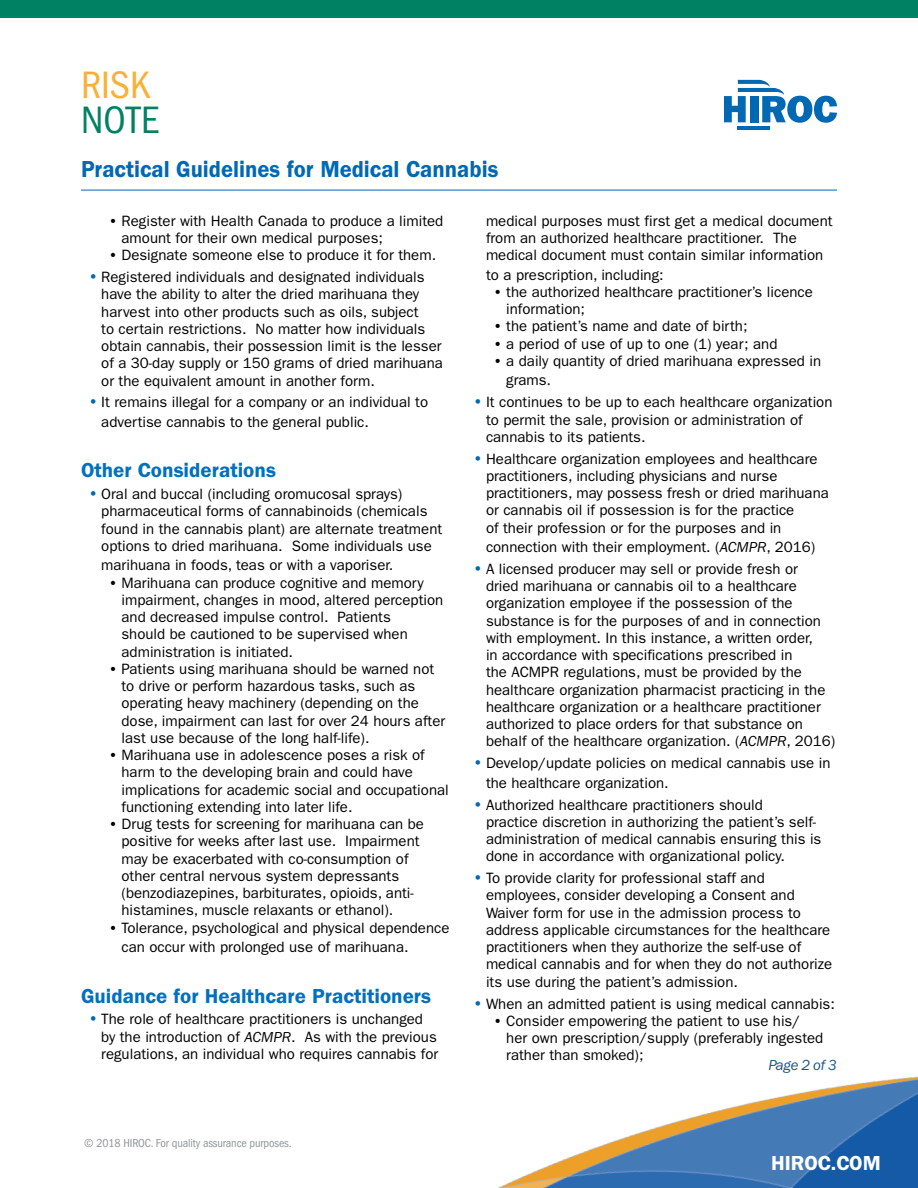
<style>
.page{position:relative;width:918px;height:1188px;background:#fff}
.page>*{position:absolute;margin:0;border:0;box-sizing:border-box;transform-origin:0 0}
.t1{font:condensed 39.6px "Franklin Gothic LT";color:#fbb033}
.t2{font:condensed 39.6px "Franklin Gothic LT";color:#008164}
.t3{font:700 24px "Franklin Gothic";color:#0168b3;scale:.94 1}
.t4{font:700 21px "Franklin Gothic";color:#0070c0}
.t5{font:700 21px "Franklin Gothic";color:#fff}
.t6{font:15px/17.2px "Franklin Gothic";color:#000}
.Body_Text{font:italic 15px "Franklin Gothic";letter-spacing:-.02em;color:#13558c}
.t7{font:condensed 12px "Franklin Gothic LT";letter-spacing:-.01em;color:#939598}
.s1{font-style:inherit}
.s2{font-size:16.5px;color:#0168b3}
.s3{font-style:italic}
.s4{font-family:"Georgia";color:#231f20}
</style>
<div class="page">
<hr style="left:81px;top:190px;width:756px;height:1px;background:#0168b3">
<img style="left:498px;top:1076px;width:420px;height:112px">
<div style="left:0;top:0;width:918px;height:17px;background:#008164"></div>
<hr style="left:738px;top:126px;width:32px;height:4px;background:#0168b3">
<svg style="left:724px;top:80px;width:113px;height:43px"></svg>
<p class="t1" style="left:81px;top:63px;width:70px">RISK</p>
<p class="t2" style="left:81px;top:97px;width:80px">NOTE</p>
<p class="t3" style="left:81px;top:153px;width:445px">Practical Guidelines for Medical Cannabis</p>
<p class="t6" style="left:122px;top:212px;width:323px;text-indent:-14px"><span class="s1">•</span> Register with Health Canada to produce a limited amount for their own medical purposes;</p>
<p class="t6" style="left:108px;top:247px;width:330px"><span class="s1">•</span> Designate someone else to produce it for them.</p>
<p class="t6" style="left:101px;top:268px;width:343px;text-indent:-14px"><span class="s2">•</span> Registered individuals and designated individuals have the ability to alter the dried marihuana they harvest into other products such as oils, subject<br>to certain restrictions. No matter how individuals obtain cannabis, their possession limit is the lesser of a 30-day supply or 150 grams of dried marihuana or the equivalent amount in another form.</p>
<p class="t6" style="left:101px;top:393px;width:328px;line-height:19.5px;text-indent:-14px"><span class="s2">•</span> It remains illegal for a company or an individual to advertise cannabis to the general public.</p>
<p class="t4" style="left:81px;top:456px;width:196px">Other Considerations</p>
<p class="t6" style="left:101px;top:486px;width:343px;text-indent:-14px"><span class="s2">•</span> Oral and buccal (including oromucosal sprays) pharmaceutical forms of cannabinoids (chemicals found in the cannabis plant) are alternate treatment options to dried marihuana. Some individuals use</p>
<p class="t6" style="left:101px;top:557px;width:294px">marihuana in foods, teas or with a vaporiser.</p>
<p class="t6" style="left:122px;top:574px;width:323px;text-indent:-14px"><span class="s1">•</span> Marihuana can produce cognitive and memory impairment, changes in mood, altered perception and decreased impulse control. Patients<br>should be cautioned to be supervised when administration is initiated.</p>
<p class="t6" style="left:122px;top:660px;width:325px;text-indent:-14px"><span class="s1">•</span> Patients using marihuana should be warned not to drive or perform hazardous tasks, such as operating heavy machinery (depending on the dose, impairment can last for over 24 hours after last use because of the long half-life).</p>
<p class="t6" style="left:122px;top:747px;width:329px;text-indent:-14px"><span class="s1">•</span> Marihuana use in adolescence poses a risk of harm to the developing brain and could have implications for academic social and occupational functioning extending into later life.</p>
<p class="t6" style="left:122px;top:816px;width:304px;text-indent:-14px"><span class="s1">•</span> Drug tests for screening for marihuana can be positive for weeks after last use. Impairment may be exacerbated with co-consumption of other central nervous system depressants (benzodiazepines, barbiturates, opioids, anti&shy;histamines, muscle relaxants or ethanol).</p>
<p class="t6" style="left:122px;top:918px;width:329px;line-height:19.5px;text-indent:-14px"><span class="s1">•</span> Tolerance, psychological and physical dependence can occur with prolonged use of marihuana.</p>
<p class="t4" style="left:81px;top:982px;width:352px">Guidance for Healthcare Practitioners</p>
<p class="t6" style="left:101px;top:1011px;width:339px;text-indent:-14px"><span class="s2">•</span> The role of healthcare practitioners is unchanged by the introduction of <span class="s3">ACMPR</span>. As with the previous regulations, an individual who requires cannabis for</p>
<p class="t6" style="left:486px;top:212px;width:348px">medical purposes must first get a medical document from an authorized healthcare practitioner. The medical document must contain similar information</p>
<p class="t6" style="left:486px;top:266px;width:179px">to a prescription, including:</p>
<p class="t6" style="left:506px;top:283px;width:308px;text-indent:-14px"><span class="s1">•</span> the authorized healthcare practitioner’s licence information;</p>
<p class="t6" style="left:493px;top:318px;width:256px"><span class="s1">•</span> the patient’s name and date of birth;</p>
<p class="t6" style="left:493px;top:335px;width:286px"><span class="s1">•</span> a period of use of up to one (1) year; and</p>
<p class="t6" style="left:506px;top:351px;width:316px;line-height:19.5px;text-indent:-14px"><span class="s1">•</span> a daily quantity of dried marihuana expressed in grams<span class="s4">.</span></p>
<p class="t6" style="left:486px;top:394px;width:348px;text-indent:-14px"><span class="s2">•</span> It continues to be up to each healthcare organization to permit the sale, provision or administration of cannabis to its patients.</p>
<p class="t6" style="left:486px;top:450px;width:344px;text-indent:-14px"><span class="s2">•</span> Healthcare organization employees and healthcare practitioners, including physicians and nurse practitioners, may possess fresh or dried marihuana or cannabis oil if possession is for the practice<br>of their profession or for the purposes and in</p>
<p class="t6" style="left:486px;top:539px;width:331px">connection with their employment. (<span class="s3">ACMPR</span>, 2016)</p>
<p class="t6" style="left:486px;top:560px;width:351px;text-indent:-14px"><span class="s2">•</span> A licensed producer may sell or provide fresh or<br>dried marihuana or cannabis oil to a healthcare organization employee if the possession of the substance is for the purposes of and in connection with employment. In this instance, a written order,<br>in accordance with specifications prescribed in<br>the ACMPR regulations, must be provided by the healthcare organization pharmacist practicing in the healthcare organization or a healthcare practitioner authorized to place orders for that substance on behalf of the healthcare organization. (<span class="s3">ACMPR</span>, 2016)</p>
<p class="t6" style="left:486px;top:754px;width:346px;line-height:19.5px;text-indent:-14px"><span class="s2">•</span> Develop/update policies on medical cannabis use in the healthcare organization.</p>
<p class="t6" style="left:486px;top:796px;width:337px;text-indent:-14px"><span class="s2">•</span> Authorized healthcare practitioners should<br>practice discretion in authorizing the patient’s self&shy;administration of medical cannabis ensuring this is done in accordance with organizational policy.</p>
<p class="t6" style="left:486px;top:870px;width:348px;text-indent:-14px"><span class="s2">•</span> To provide clarity for professional staff and employees, consider developing a Consent and Waiver form for use in the admission process to address applicable circumstances for the healthcare practitioners when they authorize the self-use of medical cannabis and for when they do not authorize its use during the patient’s admission.</p>
<p class="t6" style="left:472px;top:995px;width:364px"><span class="s2">•</span> When an admitted patient is using medical cannabis:</p>
<p class="t6" style="left:506px;top:1012px;width:319px;text-indent:-14px"><span class="s1">•</span> Consider empowering the patient to use his/ her own prescription/supply (preferably ingested rather than smoked);</p>
<p class="Body_Text" style="left:768px;top:1055px;width:70px">Page 2 of 3</p>
<p class="t7" style="left:84px;top:1137px;width:209px">© 2018 HIROC. For quality assurance purposes.</p>
<p class="t5" style="left:771px;top:1149px;width:111px">HIROC.COM</p>
</div>
